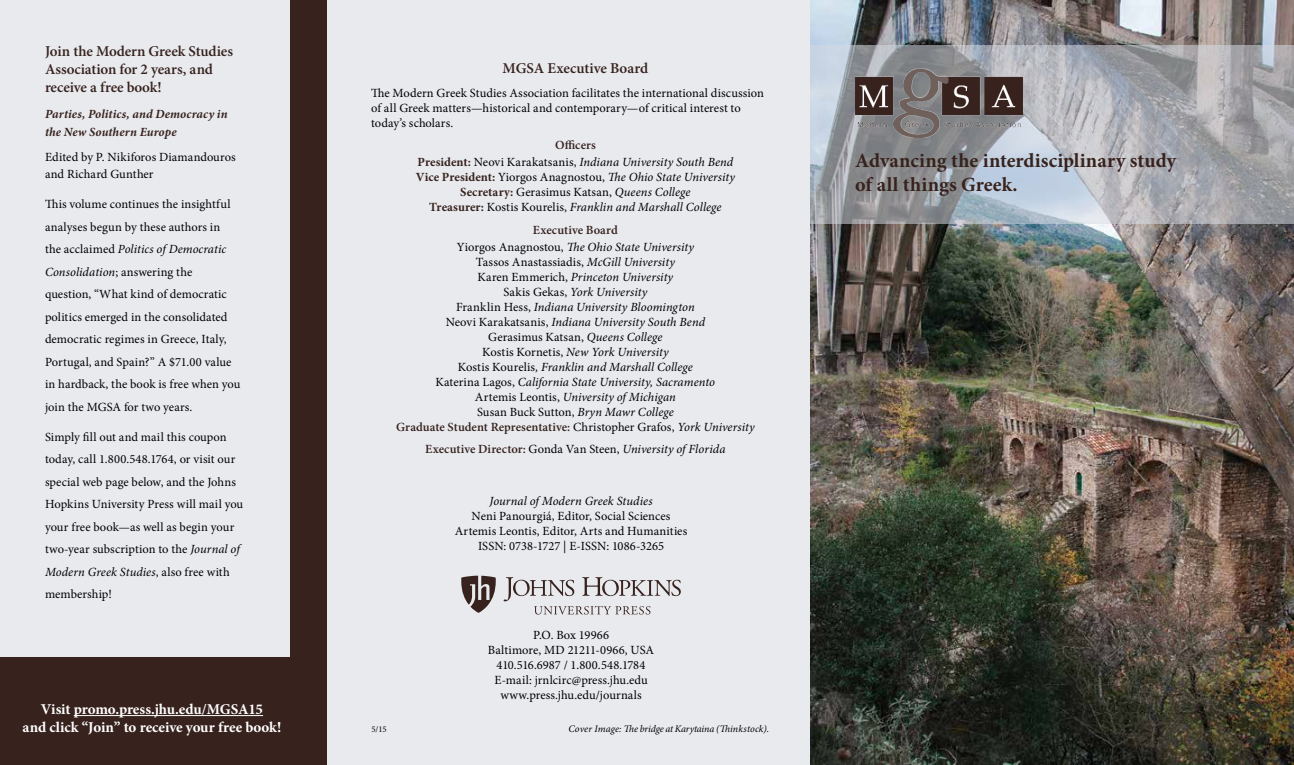
<style>
.page{position:relative;width:1294px;height:765px;background:#fff}
.page>*{position:absolute;margin:0;border:0;box-sizing:border-box;transform-origin:0 0}
.t1{font:700 20.12px/24.1px "Minion Pro";color:#37221d}
.t2{font:600 15px/18px "Minion Pro";letter-spacing:-.005em;color:#37221d}
.t3{font:700 15px/18px "Minion Pro";letter-spacing:-.01em;color:#fff;text-align:center}
.t4{font:12.5px/22.5px "Minion Pro";letter-spacing:.005em;color:#000}
.t5{font:italic 12.5px/15px "Minion Pro";letter-spacing:.005em;color:#000;text-align:center}
.t6{font:italic 700 12.5px/17.5px "Minion Pro";letter-spacing:.01em;color:#37221d}
.t7{font:italic 10px "Minion Pro";color:#000}
.t8{font:8.75px "Minion Pro";color:#000}
.s1{font-style:italic}
.s2{font-weight:600;font-style:normal;color:#37221d}
.s3{font-weight:700;font-style:normal;color:#37221d}
.s4{font-style:normal}
</style>
<div class="page">
<div style="left:0;top:0;width:818px;height:765px;background:#e8eaee"></div>
<img style="left:810px;top:0;width:484px;height:765px">
<div style="left:290px;top:0;width:36px;height:765px;background:#37221d"></div>
<svg style="left:461px;top:576px;width:35px;height:37px"></svg>
<svg style="left:504px;top:577px;width:177px;height:38px"></svg>
<div style="left:0;top:658px;width:292px;height:107px;background:#37221d"></div>
<hr style="left:74px;top:715px;width:189px;height:1px;background:#fff">
<svg style="left:810px;top:45px;width:484px;height:178px"></svg>
<img style="left:855px;top:69px;width:167px;height:69px">
<p class="t2" style="left:45px;top:43px;width:190px">Join the Modern Greek Studies<br>Association for 2 years, and receive a free book!</p>
<p class="t6" style="left:45px;top:105px;width:184px">Parties, Politics, and Democracy in the New Southern Europe</p>
<p class="t4" style="left:45px;top:148px;width:192px;line-height:17.5px">Edited by P. Nikiforos Diamandouros and Richard Gunther</p>
<p class="t4" style="left:45px;top:193px;width:197px">This volume continues the insightful analyses begun by these authors in<br>the acclaimed <span class="s1">Politics of Democratic Consolidation</span>; answering the question, “What kind of democratic politics emerged in the consolidated democratic regimes in Greece, Italy, Portugal, and Spain?” A $71.00 value in hardback, the book is free when you join the MGSA for two years.</p>
<p class="t4" style="left:45px;top:426px;width:200px">Simply fill out and mail this coupon today, call 1.800.548.1764, or visit our special web page below, and the Johns Hopkins University Press will mail you your free book—as well as begin your two-year subscription to the <span class="s1">Journal of Modern Greek Studies</span>, also free with membership!</p>
<p class="t3" style="left:22px;top:700px;width:260px">Visit promo.press.jhu.edu/MGSA15<br>and click “Join” to receive your free book!</p>
<p class="t2" style="left:503px;top:60px;width:147px">MGSA Executive Board</p>
<p class="t4" style="left:371px;top:86px;width:394px;line-height:15px">The Modern Greek Studies Association facilitates the international discussion of all Greek matters—historical and contemporary—of critical interest to today’s scholars.</p>
<p class="t5" style="left:418px;top:137px;width:317px;line-height:16.8px"><span class="s2">Officers<br></span><span class="s3">President:</span> <span class="s4">Neovi Karakatsanis,</span> Indiana University South Bend</p>
<p class="t5" style="left:416px;top:170px;width:321px"><span class="s3">Vice President:</span> <span class="s4">Yiorgos Anagnostou,</span> The Ohio State University<br><span class="s3">Secretary:</span> <span class="s4">Gerasimus Katsan,</span> Queens College<br><span class="s3">Treasurer:</span> <span class="s4">Kostis Kourelis,</span> Franklin and Marshall College</p>
<p class="t5" style="left:457px;top:221px;width:238px;line-height:16.8px"><span class="s2">Executive Board<br></span><span class="s4">Yiorgos Anagnostou,</span> The Ohio State University</p>
<p class="t5" style="left:396px;top:254px;width:360px"><span class="s4">Tassos Anastassiadis,</span> McGill University<br><span class="s4">Karen Emmerich,</span> Princeton University<br><span class="s4">Sakis Gekas,</span> York University<br><span class="s4">Franklin Hess,</span> Indiana University Bloomington<br><span class="s4">Neovi Karakatsanis,</span> Indiana University South Bend<br><span class="s4">Gerasimus Katsan,</span> Queens College<br><span class="s4">Kostis Kornetis,</span> New York University<br><span class="s4">Kostis Kourelis</span>, Franklin and Marshall College<br><span class="s4">Katerina Lagos,</span> California State University, Sacramento<br><span class="s4">Artemis Leontis,</span> University of Michigan<br><span class="s4">Susan Buck Sutton,</span> Bryn Mawr College<br><span class="s2">Graduate Student Representative:</span> <span class="s4">Christopher Grafos,</span> York University</p>
<p class="t5" style="left:425px;top:442px;width:302px"><span class="s2">Executive Director:</span> <span class="s4">Gonda Van Steen,</span> University of Florida</p>
<p class="t5" style="left:489px;top:493px;width:165px">Journal of Modern Greek Studies</p>
<p class="t4" style="left:455px;top:508px;width:234px;line-height:15px;text-align:center">Neni Panourgiá, Editor, Social Sciences<br>Artemis Leontis, Editor, Arts and Humanities<br>ISSN: 0738-1727 | E-ISSN: 1086-3265</p>
<p class="t4" style="left:488px;top:628px;width:168px;line-height:15px;text-align:center">P.O. Box 19966<br>Baltimore, MD 21211-0966, USA<br>410.516.6987 / 1.800.548.1784<br>E-mail: jrnlcirc@press.jhu.edu www.press.jhu.edu/journals</p>
<p class="t8" style="left:371px;top:723px;width:17px">5/15</p>
<p class="t7" style="left:568px;top:722px;width:202px">Cover Image: The bridge at Karytaina (Thinkstock).</p>
<h1 class="t1" style="left:855px;top:148px;width:322px">Advancing the interdisciplinary study of all things Greek.</h1>
</div>
